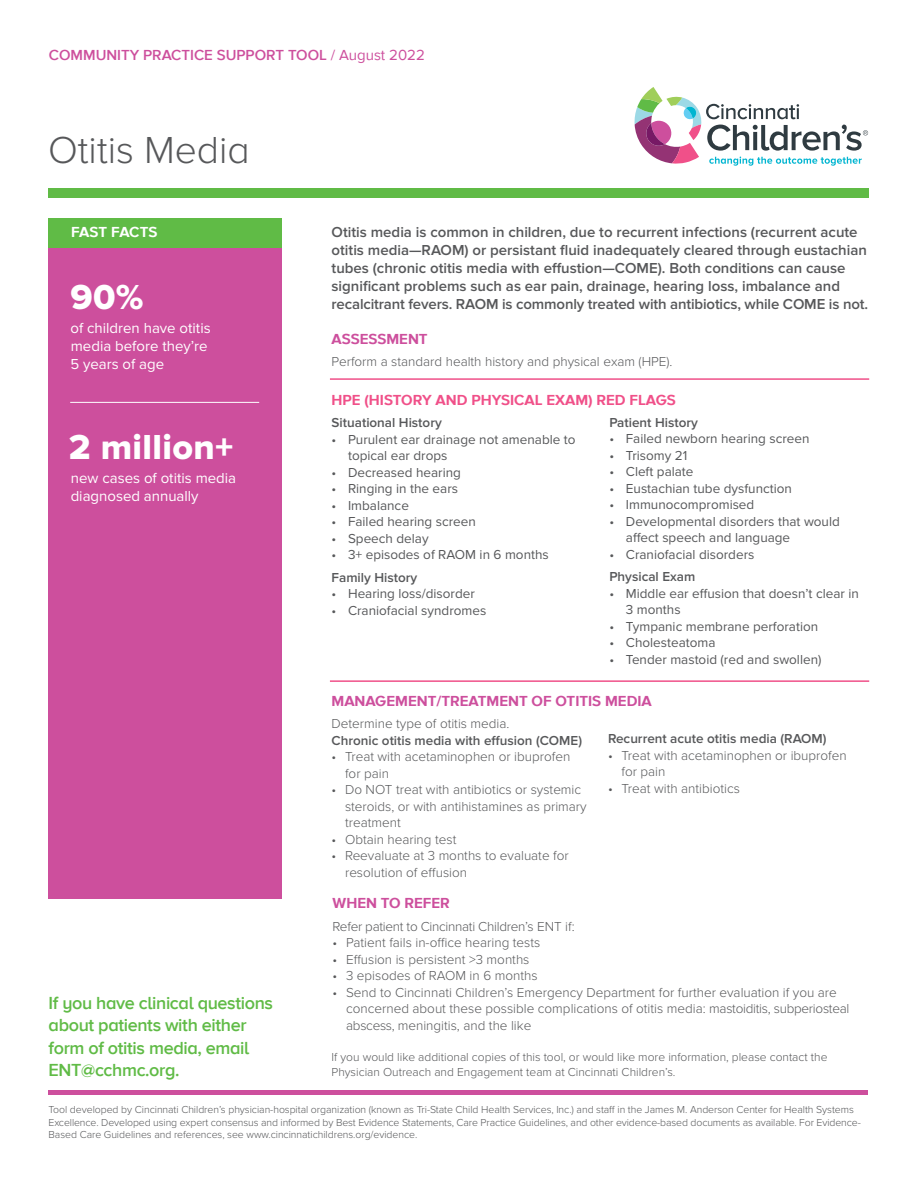
<style>
.page{position:relative;width:918px;height:1188px;background:#fff}
.page>*{position:absolute;margin:0;border:0;box-sizing:border-box;transform-origin:0 0}
.t1{font:300 39px "Proxima Nova A";color:#57585a}
.t2{font:36px "Proxima Nova Extrabld";letter-spacing:.01em;color:#fff}
.t3{font:600 18px/22.5px "Proxima Nova A";letter-spacing:-.02em;color:#60bb46}
.t4{font:600 15px/18px "Proxima Nova";color:#57585a}
.t5{font:15px/18px "Proxima Nova";color:#fff}
.t6{font:700 15px "Proxima Nova A";color:#cd4f9d}
.t7{font:600 15px "Proxima Nova A";color:#cd4f9d}
.t8{font:700 15px "Proxima Nova A";color:#f05089}
.t9{font:700 15px "Proxima Nova A";letter-spacing:.005em;color:#fff}
.t10{font:300 13.5px/16.5px "Proxima Nova";color:#57585a}
.t11{font:13.5px/16.5px "Proxima Nova";color:#57585a}
.t12{font:600 13.5px "Proxima Nova";color:#57585a}
.t13{font:300 13.5px "Proxima Nova";letter-spacing:-.02em;color:#57585a}
.t14{font:300 12px/15px "Proxima Nova";color:#57585a}
.t15{font:300 10.5px/12.6px "Proxima Nova";letter-spacing:-.005em;color:#57585a}
.s1{font-weight:400}
</style>
<div class="page">
<div style="left:49px;top:218px;width:233px;height:681px;background:#cd4f9d"></div>
<svg style="left:635px;top:87px;width:233px;height:79px"></svg>
<div style="left:49px;top:189px;width:820px;height:9px;background:#60bb46"></div>
<div style="left:49px;top:218px;width:233px;height:29px;background:#60bb46"></div>
<hr style="left:330px;top:378px;width:539px;height:2px;background:#f05089">
<hr style="left:330px;top:680px;width:539px;height:2px;background:#f05089">
<hr style="left:70px;top:402px;width:189px;height:1px;background:#fff">
<hr style="left:49px;top:1091px;width:819px;height:4px;background:#cd4f9d">
<p class="t7" style="left:49px;top:46px;width:377px">COMMUNITY PRACTICE SUPPORT TOOL <span class="s1">/ August 2022</span></p>
<p class="t1" style="left:48px;top:127px;width:203px">Otitis Media</p>
<p class="t9" style="left:71px;top:224px;width:88px">FAST FACTS</p>
<p class="t2" style="left:71px;top:276px;width:75px">90%</p>
<p class="t5" style="left:70px;top:320px;width:142px">of children have otitis</p>
<p class="t5" style="left:71px;top:338px;width:138px">media before they’re</p>
<p class="t5" style="left:70px;top:356px;width:95px">5 years of age</p>
<p class="t2" style="left:69px;top:426px;width:166px">2 million+</p>
<p class="t5" style="left:71px;top:470px;width:167px">new cases of otitis media diagnosed annually</p>
<p class="t3" style="left:49px;top:992px;width:226px">If you have clinical questions about patients with either form of otitis media, email<br>ENT@cchmc.org.</p>
<p class="t4" style="left:332px;top:224px;width:537px">Otitis media is common in children, due to recurrent infections (recurrent acute otitis media—RAOM) or persistant fluid inadequately cleared through eustachian tubes (chronic otitis media with effustion—COME). Both conditions can cause</p>
<p class="t4" style="left:332px;top:278px;width:510px">significant problems such as ear pain, drainage, hearing loss, imbalance and</p>
<p class="t4" style="left:332px;top:296px;width:538px">recalcitrant fevers. RAOM is commonly treated with antibiotics, while COME is not.</p>
<p class="t6" style="left:332px;top:330px;width:98px">ASSESSMENT</p>
<p class="t10" style="left:332px;top:354px;width:342px">Perform a standard health history and physical exam (HPE).</p>
<p class="t8" style="left:332px;top:391px;width:346px">HPE (HISTORY AND PHYSICAL EXAM) RED FLAGS</p>
<p class="t12" style="left:332px;top:415px;width:112px">Situational History</p>
<p class="t11" style="left:332px;top:432px;width:246px">• Purulent ear drainage not amenable to</p>
<p class="t11" style="left:348px;top:448px;width:101px">topical ear drops</p>
<p class="t11" style="left:332px;top:465px;width:131px">• Decreased hearing</p>
<p class="t11" style="left:332px;top:481px;width:128px">• Ringing in the ears</p>
<p class="t11" style="left:332px;top:498px;width:79px">• Imbalance</p>
<p class="t11" style="left:332px;top:514px;width:146px">• Failed hearing screen</p>
<p class="t11" style="left:332px;top:531px;width:99px">• Speech delay</p>
<p class="t11" style="left:332px;top:547px;width:219px">• 3+ episodes of RAOM in 6 months</p>
<p class="t12" style="left:332px;top:570px;width:87px">Family History</p>
<p class="t11" style="left:332px;top:586px;width:145px">• Hearing loss/disorder</p>
<p class="t11" style="left:332px;top:603px;width:156px">• Craniofacial syndromes</p>
<p class="t12" style="left:609px;top:415px;width:90px">Patient History</p>
<p class="t11" style="left:609px;top:431px;width:202px">• Failed newborn hearing screen</p>
<p class="t11" style="left:609px;top:448px;width:80px">• Trisomy 21</p>
<p class="t11" style="left:609px;top:464px;width:86px">• Cleft palate</p>
<p class="t11" style="left:609px;top:481px;width:184px">• Eustachian tube dysfunction</p>
<p class="t11" style="left:609px;top:497px;width:146px">• Immunocompromised</p>
<p class="t11" style="left:626px;top:514px;width:216px;text-indent:-16px">• Developmental disorders that would affect speech and language</p>
<p class="t11" style="left:609px;top:547px;width:147px">• Craniofacial disorders</p>
<p class="t12" style="left:609px;top:569px;width:87px">Physical Exam</p>
<p class="t11" style="left:626px;top:586px;width:235px;text-indent:-16px">• Middle ear effusion that doesn’t clear in<br>3 months</p>
<p class="t11" style="left:609px;top:619px;width:210px">• Tympanic membrane perforation</p>
<p class="t11" style="left:609px;top:635px;width:108px">• Cholesteatoma</p>
<p class="t11" style="left:609px;top:652px;width:214px">• Tender mastoid (red and swollen)</p>
<p class="t6" style="left:332px;top:692px;width:322px">MANAGEMENT/TREATMENT OF OTITIS MEDIA</p>
<p class="t10" style="left:332px;top:716px;width:179px">Determine type of otitis media.</p>
<p class="t12" style="left:332px;top:732px;width:252px">Chronic otitis media with effusion (COME)</p>
<p class="t10" style="left:332px;top:749px;width:240px">• Treat with acetaminophen or ibuprofen</p>
<p class="t10" style="left:345px;top:765px;width:45px">for pain</p>
<p class="t10" style="left:345px;top:782px;width:243px;text-indent:-14px">• Do NOT treat with antibiotics or systemic steroids, or with antihistamines as primary treatment</p>
<p class="t10" style="left:332px;top:831px;width:126px">• Obtain hearing test</p>
<p class="t10" style="left:345px;top:848px;width:225px;text-indent:-14px">• Reevaluate at 3 months to evaluate for resolution of effusion</p>
<p class="t12" style="left:608px;top:731px;width:220px">Recurrent acute otitis media (RAOM)</p>
<p class="t10" style="left:608px;top:747px;width:240px">• Treat with acetaminophen or ibuprofen</p>
<p class="t10" style="left:622px;top:764px;width:45px">for pain</p>
<p class="t10" style="left:608px;top:780px;width:133px">• Treat with antibiotics</p>
<p class="t6" style="left:333px;top:895px;width:119px">WHEN TO REFER</p>
<p class="t13" style="left:333px;top:919px;width:244px">Refer patient to Cincinnati Children’s ENT if:</p>
<p class="t10" style="left:333px;top:935px;width:209px">• Patient fails in-office hearing tests</p>
<p class="t10" style="left:333px;top:952px;width:198px">• Effusion is persistent &gt;3 months</p>
<p class="t10" style="left:333px;top:968px;width:206px">• 3 episodes of RAOM in 6 months</p>
<p class="t10" style="left:346px;top:985px;width:505px;text-indent:-14px">• Send to Cincinnati Children’s Emergency Department for further evaluation if you are concerned about these possible complications of otitis media: mastoiditis, subperiosteal abscess, meningitis, and the like</p>
<p class="t14" style="left:332px;top:1050px;width:497px">If you would like additional copies of this tool, or would like more information, please contact the<br>Physician Outreach and Engagement team at Cincinnati Children’s.</p>
<p class="t15" style="left:49px;top:1104px;width:814px">Tool developed by Cincinnati Children’s physician-hospital organization (known as Tri-State Child Health Services, Inc.) and staff in the James M. Anderson Center for Health Systems<br>Excellence. Developed using expert consensus and informed by Best Evidence Statements, Care Practice Guidelines, and other evidence-based documents as available. For Evidence-</p>
<p class="t15" style="left:49px;top:1129px;width:370px">Based Care Guidelines and references, see www.cincinnatichildrens.org/evidence.</p>
</div>
